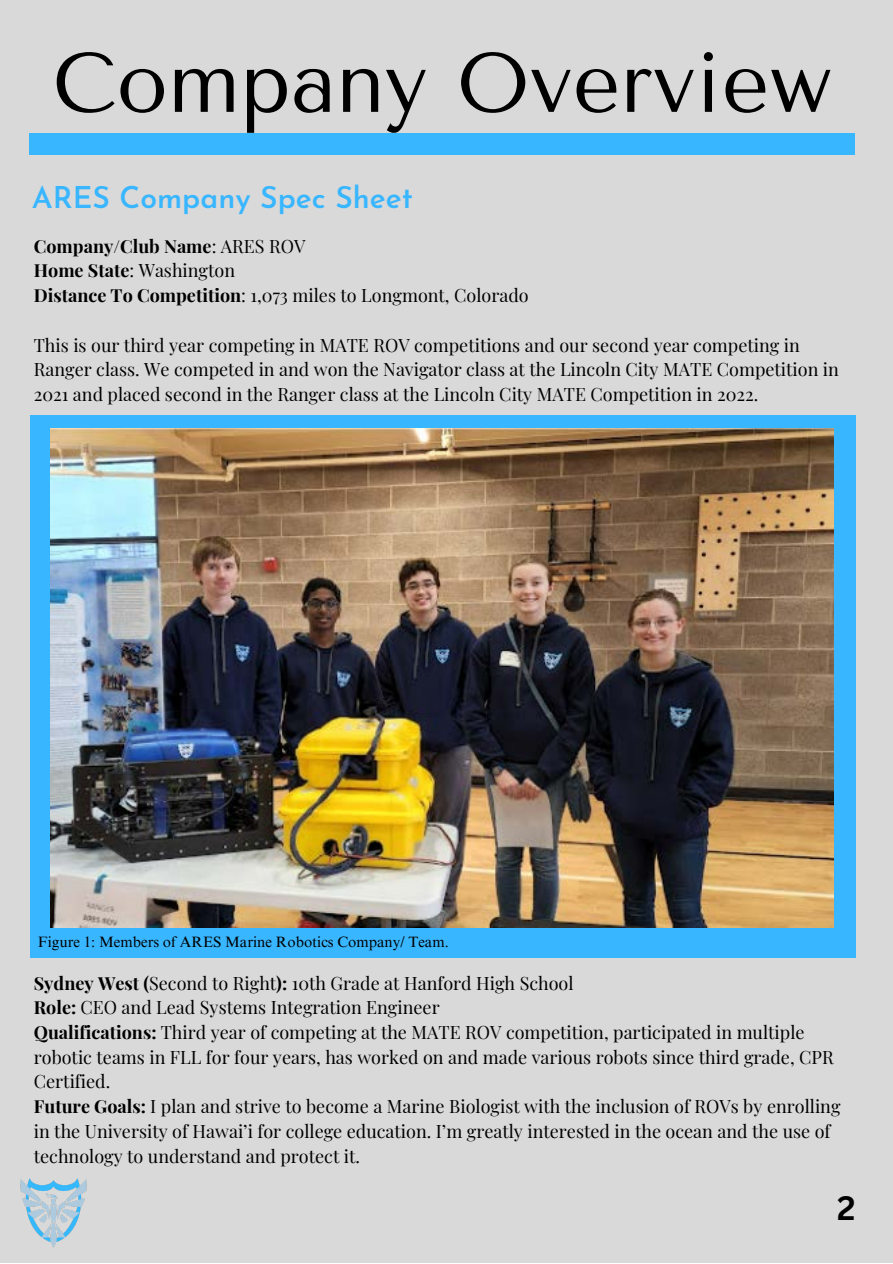
<style>
.page{position:relative;width:893px;height:1264px;background:#fff}
.page>*{position:absolute;margin:0;border:0;box-sizing:border-box;transform-origin:0 0}
.t1{font:84px "Tenor Sans";color:#000}
.t2{font:700 33px "Canva Sans";color:#000}
.t3{font:600 30px "Josefin Sans";color:#38b6ff}
.t4{font:18px/24.8px "Playfair Display";color:#000}
.t5{font:700 18px "Playfair Display";color:#000}
.t6{font:15px "Times NRMT Pro";color:#000}
.s1{font-weight:400}
.s2{font-weight:700}
</style>
<div class="page">
<div style="left:0;top:0;width:892px;height:1262px;background:#d9d9d9"></div>
<div style="left:30px;top:133px;width:824px;height:22px;background:#38b6ff"></div>
<img style="left:20px;top:1178px;width:67px;height:70px">
<div style="left:30px;top:415px;width:825px;height:543px;background:#38b6ff"></div>
<img style="left:51px;top:428px;width:782px;height:499px">
<p class="t1" style="left:52px;top:35px;width:781px">Company Overview</p>
<p class="t3" style="left:32px;top:186px;width:383px">ARES Company Spec Sheet</p>
<p class="t5" style="left:34px;top:233px;width:273px">Company/Club Name<span class="s1">: ARES ROV</span></p>
<p class="t4" style="left:34px;top:257px;width:203px"><span class="s2">Home State</span>: Washington</p>
<p class="t4" style="left:34px;top:282px;width:496px"><span class="s2">Distance To Competition</span>: 1,073 miles to Longmont, Colorado</p>
<p class="t4" style="left:34px;top:332px;width:806px">This is our third year competing in MATE ROV competitions and our second year competing in<br>Ranger class. We competed in and won the Navigator class at the Lincoln City MATE Competition in<br>2021 and placed second in the Ranger class at the Lincoln City MATE Competition in 2022.</p>
<p class="t6" style="left:38px;top:936px;width:412px">Figure 1: Members of ARES Marine Robotics Company/ Team.</p>
<p class="t4" style="left:34px;top:969px;width:541px"><span class="s2">Sydney West (</span>Second to Right<span class="s2">):</span> 10th Grade at Hanford High School</p>
<p class="t4" style="left:34px;top:994px;width:407px"><span class="s2">Role:</span> CEO and Lead Systems Integration Engineer</p>
<p class="t4" style="left:34px;top:1019px;width:801px"><span class="s2">Qualifications:</span> Third year of competing at the MATE ROV competition, participated in multiple robotic teams in FLL for four years, has worked on and made various robots since third grade, CPR<br>Certified.</p>
<p class="t4" style="left:34px;top:1093px;width:808px"><span class="s2">Future Goals:</span> I plan and strive to become a Marine Biologist with the inclusion of ROVs by enrolling in the University of Hawai’i for college education. I’m greatly interested in the ocean and the use of technology to understand and protect it.</p>
<p class="t2" style="left:836px;top:1185px;width:20px">2</p>
</div>
